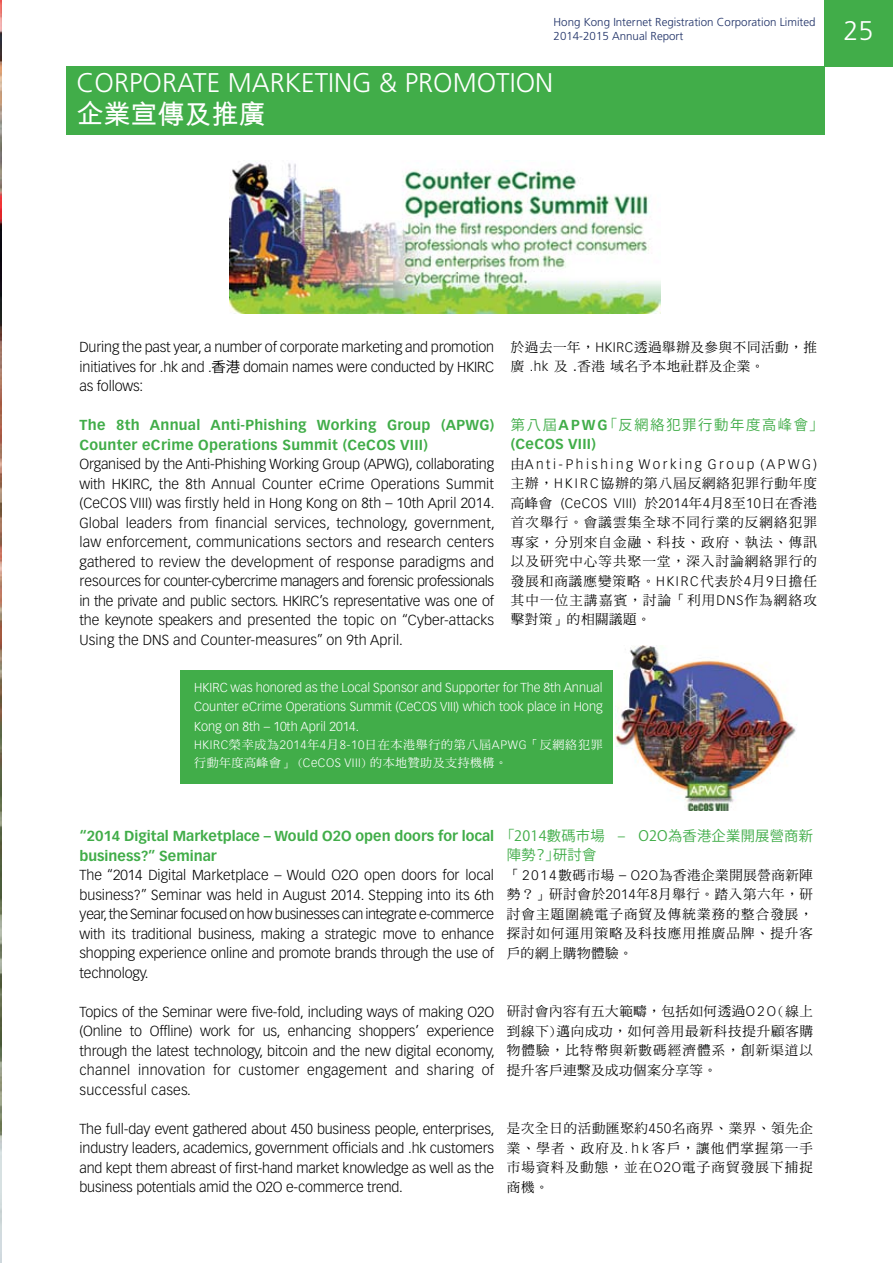
<style>
.page{position:relative;width:893px;height:1263px;background:#fff}
.page>*{position:absolute;margin:0;border:0;box-sizing:border-box;transform-origin:0 0}
.t1{font:300 27px "Frutiger LT Std";color:#fff}
.t2{font:700 27px "M Hei";color:#fff}
.t3{font:300 14.25px/19.5px "Vectora LT Std";letter-spacing:-.01em;color:#000;text-align:justify}
.t4{font:700 14.25px/19.5px "Vectora LT Std";letter-spacing:.02em;color:#41ad49}
.t5{font:700 14.25px/19.5px "Vectora LT Std";color:#41ad49}
.t6{font:14.25px "Koz Go Pr 6 N";letter-spacing:.12em;color:#41ad49}
.t7{font:13.5px/19.5px "DF Ming Std W5";letter-spacing:.075em;color:#000;text-align:justify}
.t8{font:13.5px/19.5px "DF Ming Std W5";letter-spacing:.045em;color:#000}
.t9{font:300 13.5px "Vectora LT Std";letter-spacing:.19em;color:#000}
.t10{font:300 13.5px "Vectora LT Std";letter-spacing:.04em;color:#000}
.t11{font:300 12.75px/19.5px "Vectora LT Std";color:#fff;text-align:justify}
.t12{font:12px/18px "DF Ming Std W5";letter-spacing:.06em;color:#fff}
.t13{font:300 11.55px/13.8px "Frutiger LT Std";color:#1e3066}
.s1{font-family:"Koz Go Pr 6 N";font-weight:400}
.s2{font-family:"Vectora LT Std";font-weight:300}
.s3{font-family:"Vectora LT Std";font-weight:700}
.s4{font-family:"DF Ming Std W5";font-weight:400}
.s5{font-family:"Vectora LT Std";font-weight:300;font-size:14.25px}
</style>
<div class="page">
<div style="left:825px;top:0;width:68px;height:67px;background:#41ad49"></div>
<div style="left:66px;top:67px;width:759px;height:68px;background:#41ad49"></div>
<img style="left:0;top:0;width:1px;height:1263px">
<img style="left:616px;top:645px;width:181px;height:165px">
<img style="left:229px;top:161px;width:432px;height:153px">
<div style="left:180px;top:670px;width:432px;height:114px;background:#41ad49"></div>
<p class="t13" style="left:554px;top:15px;width:264px">Hong Kong Internet Registration Corporation Limited<br>2014-2015 Annual Report</p>
<h1 class="t1" style="left:77px;top:67px;width:478px">CORPORATE MARKETING &amp; PROMOTION</h1>
<h1 class="t2" style="left:77px;top:101px;width:191px">企業宣傳及推廣</h1>
<h1 class="t1" style="left:843px;top:16px;width:32px">25</h1>
<p class="t3" style="left:80px;top:337px;width:416px">During the past year, a number of corporate marketing and promotion initiatives for .hk and .<span class="s1">香港</span> domain names were conducted by HKIRC as follows:</p>
<p class="t4" style="left:80px;top:415px;width:416px">The 8th Annual Anti-Phishing Working Group (APWG)<br>Counter eCrime Operations Summit (CeCOS VIII)</p>
<p class="t3" style="left:80px;top:454px;width:417px">Organised by the Anti-Phishing Working Group (APWG), collaborating with HKIRC, the 8th Annual Counter eCrime Operations Summit (CeCOS VIII) was firstly held in Hong Kong on 8th – 10th April 2014.<br>Global leaders from financial services, technology, government, law enforcement, communications sectors and research centers gathered to review the development of response paradigms and resources for counter-cybercrime managers and forensic professionals in the private and public sectors. HKIRC’s representative was one of the keynote speakers and presented the topic on “Cyber-attacks Using the DNS and Counter-measures” on 9th April.</p>
<p class="t8" style="left:511px;top:337px;width:308px">於過去一年，<span class="s2">HKIRC</span>透過舉辦及參與不同活動，推廣 <span class="s2">.hk</span> 及 .香港 域名予本地社群及企業。</p>
<p class="t6" style="left:511px;top:416px;width:315px">第八屆<span class="s3">APWG</span>「反網絡犯罪行動年度高峰會」</p>
<p class="t4" style="left:511px;top:434px;width:87px">(CeCOS VIII)</p>
<p class="t9" style="left:511px;top:456px;width:308px"><span class="s4">由</span>Anti-Phishing Working Group (APWG)</p>
<p class="t7" style="left:511px;top:473px;width:308px">主辦，<span class="s2">HKIRC</span>協辦的第八屆反網絡犯罪行動年度</p>
<p class="t10" style="left:511px;top:495px;width:308px"><span class="s4">高峰會</span> (CeCOS VIII) <span class="s4">於</span>2014<span class="s4">年</span>4<span class="s4">月</span>8<span class="s4">至</span>10<span class="s4">日在香港</span></p>
<p class="t7" style="left:511px;top:512px;width:308px">首次舉行。會議雲集全球不同行業的反網絡犯罪專家，分別來自金融、科技、政府、執法、傳訊以及研究中心等共聚一堂，深入討論網絡罪行的發展和商議應變策略。<span class="s2">HKIRC</span>代表於<span class="s2">4</span>月<span class="s2">9</span>日擔任其中一位主講嘉賓，討論「利用<span class="s2">DNS</span>作為網絡攻擊對策」的相關議題。</p>
<p class="t11" style="left:194px;top:678px;width:410px">HKIRC was honored as the Local Sponsor and Supporter for The 8th Annual Counter eCrime Operations Summit (CeCOS VIII) which took place in Hong Kong on 8th – 10th April 2014.</p>
<p class="t12" style="left:194px;top:735px;width:410px"><span class="s2">HKIRC</span>榮幸成為<span class="s2">2014</span>年<span class="s2">4</span>月<span class="s2">8-10</span>日在本港舉行的第八屆<span class="s2">APWG</span>「反網絡犯罪行動年度高峰會」 (<span class="s2">CeCOS VIII</span>) 的本地贊助及支持機構。</p>
<p class="t5" style="left:80px;top:826px;width:735px">“2014 Digital Marketplace – Would O2O open doors for local <span class="s1">「2014數碼市場 – O2O為香港企業開展營商新</span>business?” Seminar</p>
<p class="t3" style="left:80px;top:865px;width:416px">The “2014 Digital Marketplace – Would O2O open doors for local business?” Seminar was held in August 2014. Stepping into its 6th year, the Seminar focused on how businesses can integrate e-commerce with its traditional business, making a strategic move to enhance shopping experience online and promote brands through the use of technology.</p>
<p class="t3" style="left:80px;top:1002px;width:417px">Topics of the Seminar were five-fold, including ways of making O2O (Online to Offline) work for us, enhancing shoppers’ experience through the latest technology, bitcoin and the new digital economy, channel innovation for customer engagement and sharing of successful cases.</p>
<p class="t3" style="left:80px;top:1119px;width:417px">The full-day event gathered about 450 business people, enterprises, industry leaders, academics, government officials and .hk customers and kept them abreast of first-hand market knowledge as well as the business potentials amid the O2O e-commerce trend.</p>
<p class="t6" style="left:507px;top:847px;width:91px">陣勢？」研討會</p>
<p class="t7" style="left:507px;top:865px;width:308px">「<span class="s2">2014</span>數碼市場 <span class="s5">–</span> <span class="s2">O2O</span>為香港企業開展營商新陣勢？」研討會於<span class="s2">2014</span>年<span class="s2">8</span>月舉行。踏入第六年，研討會主題圍繞電子商貿及傳統業務的整合發展，探討如何運用策略及科技應用推廣品牌、提升客戶的網上購物體驗。</p>
<p class="t7" style="left:507px;top:1001px;width:308px">研討會內容有五大範疇，包括如何透過<span class="s2">O2O</span> (線上到線下)邁向成功，如何善用最新科技提升顧客購物體驗，比特幣與新數碼經濟體系，創新渠道以提升客戶連繫及成功個案分享等。</p>
<p class="t7" style="left:507px;top:1118px;width:308px">是次全日的活動匯聚約<span class="s2">450</span>名商界、業界、領先企業、學者、政府及<span class="s2">.hk</span> 客戶，讓他們掌握第一手市場資料及動態，並在<span class="s2">O2O</span>電子商貿發展下捕捉商機。</p>
</div>
